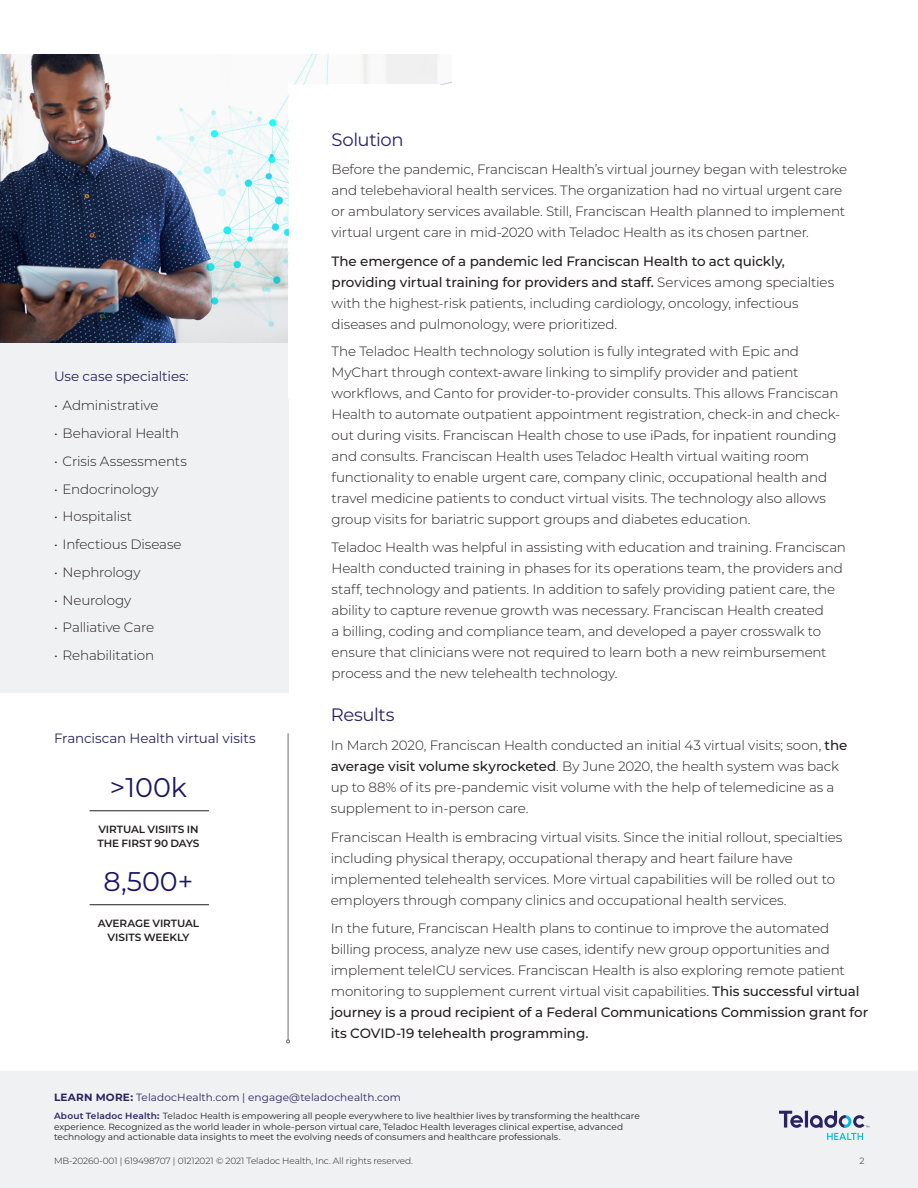
<style>
.page{position:relative;width:918px;height:1188px;background:#fff}
.page>*{position:absolute;margin:0;border:0;box-sizing:border-box;transform-origin:0 0}
.t1{font:27px "Montserrat";color:#191664}
.t2{font:18px "Montserrat";letter-spacing:-.02em;color:#292363}
.t3{font:300 13.5px/21px "Montserrat";letter-spacing:-.01em;color:#231f20}
.sub2_blue{font:13.5px "Montserrat";letter-spacing:-.005em;color:#292363}
.t4{font:600 10.5px/13.5px "Montserrat";letter-spacing:-.005em;color:#231f20}
.t5{font:10.5px "Montserrat";letter-spacing:.01em;color:#292363}
.t6{font:9px/10.5px "Montserrat";letter-spacing:.005em;color:#231f20}
.t7{font:300 9px "Montserrat";letter-spacing:-.01em;color:#231f20}
.s1{font-weight:500}
.s2{font-weight:700}
.s3{font-weight:600;color:#292363}
.s4{font-weight:700;color:#292363}
</style>
<div class="page">
<div style="left:0;top:307px;width:288px;height:386px;background:#f0f1f2"></div>
<hr style="left:288px;top:733px;width:1px;height:307px;background:#6c6d70">
<img style="left:0;top:54px;width:438px;height:288px">
<hr style="left:90px;top:811px;width:119px;height:1px;background:#231f20">
<div style="left:288px;top:84px;width:358px;height:315px;background:#fff"></div>
<hr style="left:90px;top:904px;width:119px;height:1px;background:#231f20">
<img style="left:4px;top:73px;width:284px;height:269px">
<img style="left:287px;top:55px;width:164px;height:29px">
<div style="left:0;top:1071px;width:918px;height:117px;background:#f0f1f2"></div>
<svg style="left:779px;top:1111px;width:90px;height:29px"></svg>
<p class="sub2_blue" style="left:54px;top:367px;width:136px">Use case specialties:</p>
<p class="t3" style="left:54px;top:395px;width:106px">• Administrative</p>
<p class="t3" style="left:54px;top:422px;width:127px">• Behavioral Health</p>
<p class="t3" style="left:54px;top:450px;width:134px">• Crisis Assessments</p>
<p class="t3" style="left:54px;top:478px;width:106px">• Endocrinology</p>
<p class="t3" style="left:54px;top:506px;width:80px">• Hospitalist</p>
<p class="t3" style="left:54px;top:533px;width:129px">• Infectious Disease</p>
<p class="t3" style="left:54px;top:561px;width:88px">• Nephrology</p>
<p class="t3" style="left:54px;top:589px;width:79px">• Neurology</p>
<p class="t3" style="left:54px;top:617px;width:102px">• Palliative Care</p>
<p class="t3" style="left:54px;top:644px;width:102px">• Rehabilitation</p>
<p class="sub2_blue" style="left:54px;top:729px;width:203px">Franciscan Health virtual visits</p>
<p class="t1" style="left:110px;top:769px;width:79px">&gt;100k</p>
<p class="t4" style="left:98px;top:822px;width:103px">VIRTUAL VISIITS IN<br>THE FIRST 90 DAYS</p>
<p class="t1" style="left:104px;top:863px;width:91px">8,500+</p>
<p class="t4" style="left:98px;top:916px;width:103px;text-align:center">AVERAGE VIRTUAL<br>VISITS WEEKLY</p>
<p class="t2" style="left:332px;top:127px;width:74px">Solution</p>
<p class="t3" style="left:332px;top:158px;width:517px">Before the pandemic, Franciscan Health’s virtual journey began with telestroke and telebehavioral health services. The organization had no virtual urgent care or ambulatory services available. Still, Franciscan Health planned to implement virtual urgent care in mid-2020 with Teladoc Health as its chosen partner.</p>
<p class="t3" style="left:332px;top:250px;width:504px"><span class="s1">The emergence of a pandemic led Franciscan Health to act quickly, providing virtual training for providers and staff.</span> Services among specialties with the highest-risk patients, including cardiology, oncology, infectious diseases and pulmonology, were prioritized.</p>
<p class="t3" style="left:332px;top:340px;width:510px">The Teladoc Health technology solution is fully integrated with Epic and MyChart through context-aware linking to simplify provider and patient workflows, and Canto for provider-to-provider consults. This allows Franciscan Health to automate outpatient appointment registration, check-in and check&shy;out during visits. Franciscan Health chose to use iPads, for inpatient rounding and consults. Franciscan Health uses Teladoc Health virtual waiting room functionality to enable urgent care, company clinic, occupational health and travel medicine patients to conduct virtual visits. The technology also allows group visits for bariatric support groups and diabetes education.</p>
<p class="t3" style="left:332px;top:536px;width:516px">Teladoc Health was helpful in assisting with education and training. Franciscan Health conducted training in phases for its operations team, the providers and staff, technology and patients. In addition to safely providing patient care, the ability to capture revenue growth was necessary. Franciscan Health created<br>a billing, coding and compliance team, and developed a payer crosswalk to ensure that clinicians were not required to learn both a new reimbursement process and the new telehealth technology.</p>
<p class="t2" style="left:331px;top:703px;width:65px">Results</p>
<p class="t3" style="left:331px;top:734px;width:518px">In March 2020, Franciscan Health conducted an initial 43 virtual visits; soon, <span class="s1">the average visit volume skyrocketed</span>. By June 2020, the health system was back up to 88% of its pre-pandemic visit volume with the help of telemedicine as a supplement to in-person care.</p>
<p class="t3" style="left:331px;top:826px;width:513px">Franciscan Health is embracing virtual visits. Since the initial rollout, specialties including physical therapy, occupational therapy and heart failure have implemented telehealth services. More virtual capabilities will be rolled out to employers through company clinics and occupational health services.</p>
<p class="t3" style="left:331px;top:917px;width:539px">In the future, Franciscan Health plans to continue to improve the automated billing process, analyze new use cases, identify new group opportunities and implement teleICU services. Franciscan Health is also exploring remote patient monitoring to supplement current virtual visit capabilities. <span class="s1">This successful virtual journey is a proud recipient of a Federal Communications Commission grant for its COVID-19 telehealth programming.</span></p>
<p class="t5" style="left:54px;top:1090px;width:349px"><span class="s2">LEARN MORE:</span> TeladocHealth.com | engage@teladochealth.com</p>
<p class="t6" style="left:54px;top:1111px;width:587px"><span class="s3">About Teladoc Health</span><span class="s4">:</span> Teladoc Health is empowering all people everywhere to live healthier lives by transforming the healthcare experience. Recognized as the world leader in whole-person virtual care, Teladoc Health leverages clinical expertise, advanced technology and actionable data insights to meet the evolving needs of consumers and healthcare professionals.</p>
<p class="t7" style="left:54px;top:1155px;width:360px">MB-20260-001 | 619498707 | 01212021 © 2021 Teladoc Health, Inc. All rights reserved.</p>
<p class="t7" style="left:859px;top:1155px;width:7px">2</p>
</div>
